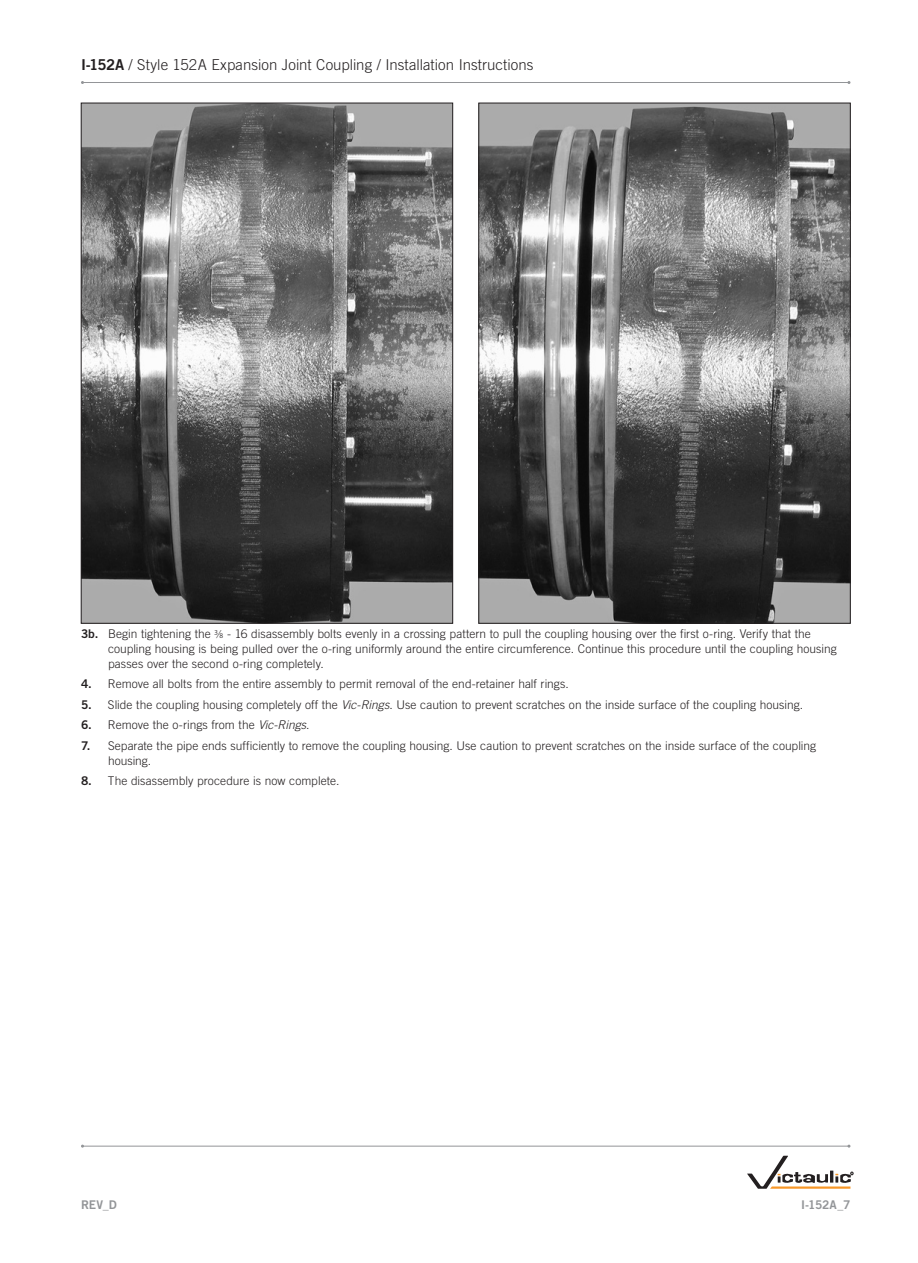
<style>
.page{position:relative;width:918px;height:1263px;background:#fff}
.page>*{position:absolute;margin:0;border:0;box-sizing:border-box;transform-origin:0 0}
.t1{font:300 15px "Trade Gothic LT Std";letter-spacing:.005em;color:#231f20}
.Body_ind{font:300 12px/15px "Trade Gothic LT Std";color:#231f20}
.t2{font:12px "Trade Gothic LT Std Bd 2";letter-spacing:-.015em;color:#939598}
.s1{font-family:"Trade Gothic LT Std Bd 2";font-weight:400}
.s2{font-family:"Myriad Pro"}
.s3{font-style:italic}
</style>
<div class="page">
<svg style="left:747px;top:1156px;width:106px;height:33px"></svg>
<hr style="left:83px;top:1146px;width:766px;height:1px;background:#939598">
<hr style="left:82px;top:82px;width:767px;height:1px;background:#939598">
<img style="left:83px;top:105px;width:368px;height:516px">
<img style="left:481px;top:105px;width:367px;height:516px">
<p class="t1" style="left:81px;top:56px;width:454px"><span class="s1">I-152A</span> / Style 152A Expansion Joint Coupling / Installation Instructions</p>
<p class="Body_ind" style="left:108px;top:626px;width:730px;text-indent:-27px"><span class="s1">3b.</span> Begin tightening the <span class="s2">3/8</span> - 16 disassembly bolts evenly in a crossing pattern to pull the coupling housing over the first o-ring. Verify that the coupling housing is being pulled over the o-ring uniformly around the entire circumference. Continue this procedure until the coupling housing passes over the second o-ring completely.</p>
<p class="Body_ind" style="left:81px;top:676px;width:489px"><span class="s1">4.</span> Remove all bolts from the entire assembly to permit removal of the end-retainer half rings.</p>
<p class="Body_ind" style="left:81px;top:697px;width:724px"><span class="s1">5.</span> Slide the coupling housing completely off the <span class="s3">Vic-Rings</span>. Use caution to prevent scratches on the inside surface of the coupling housing.</p>
<p class="Body_ind" style="left:81px;top:717px;width:230px"><span class="s1">6.</span> Remove the o-rings from the <span class="s3">Vic-Rings</span>.</p>
<p class="Body_ind" style="left:108px;top:737px;width:710px;text-indent:-27px"><span class="s1">7.</span> Separate the pipe ends sufficiently to remove the coupling housing. Use caution to prevent scratches on the inside surface of the coupling housing.</p>
<p class="Body_ind" style="left:81px;top:773px;width:260px"><span class="s1">8.</span> The disassembly procedure is now complete.</p>
<p class="t2" style="left:81px;top:1197px;width:37px">REV_D</p>
<p class="t2" style="left:801px;top:1197px;width:51px">I-152A_7</p>
</div>
